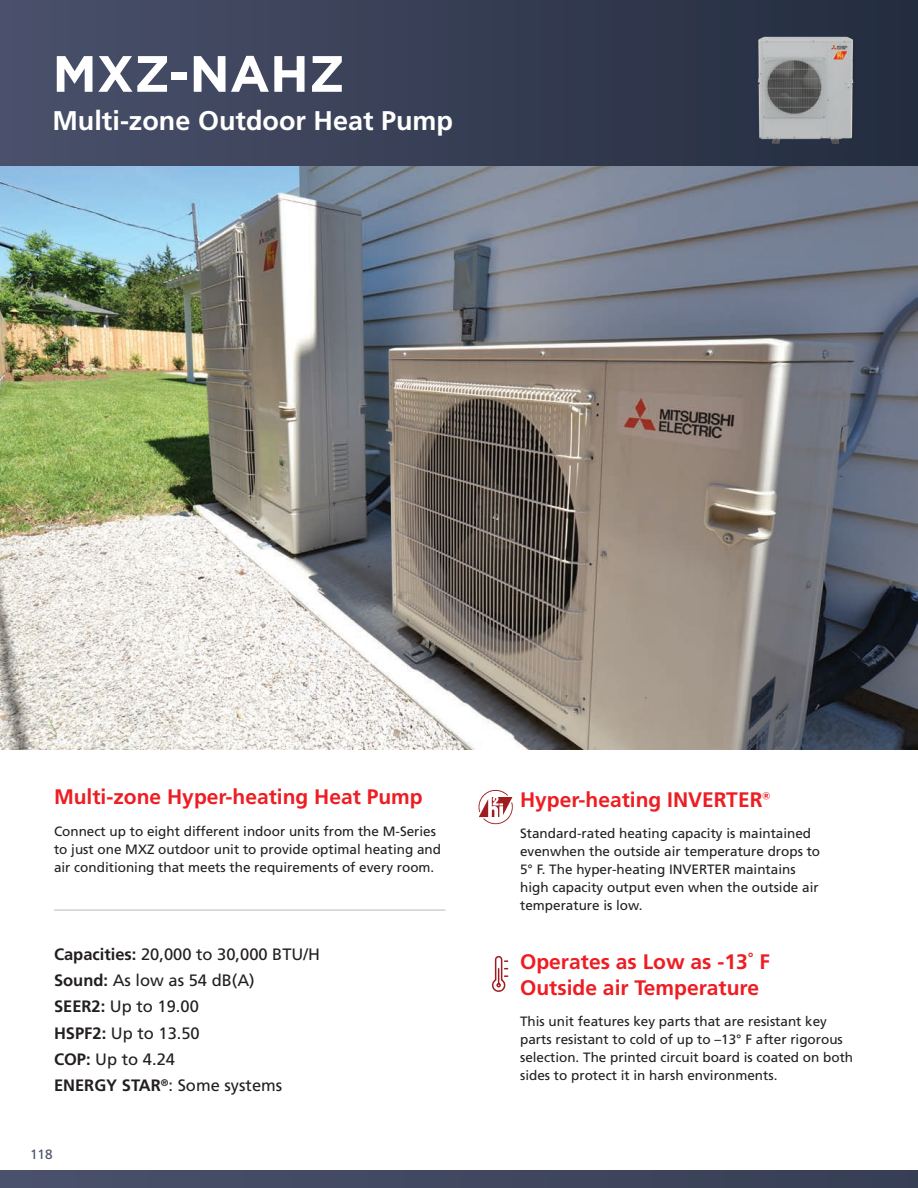
<style>
.page{position:relative;width:918px;height:1188px;background:#fff}
.page>*{position:absolute;margin:0;border:0;box-sizing:border-box;transform-origin:0 0}
.t1{font:700 51px "Gotham";color:#fff}
.t2{font:700 27px "Frutiger LT Pro";color:#fff}
.t3{font:700 21px/25.2px "Frutiger LT Pro";color:#ee1d23}
.t4{font:16.5px/26.2px "Frutiger LT Pro";color:#231f20}
.t5{font:13.5px/18px "Frutiger LT Pro";color:#231f20}
.t6{font:13.5px "Frutiger LT Pro";color:#4a516c}
.s1{font-weight:700}
.s2{font-family:"Gotham"}
</style>
<div class="page">
<div style="left:0;top:1170px;width:918px;height:18px;background:#414860"></div>
<svg style="left:478px;top:790px;width:35px;height:34px"></svg>
<div style="left:0;top:0;width:918px;height:169px;background:linear-gradient(to right,#4a506b,#232c3e)"></div>
<img style="left:0;top:166px;width:918px;height:584px">
<hr style="left:54px;top:910px;width:392px;height:1px;background:#b7bac3">
<svg style="left:492px;top:956px;width:17px;height:36px"></svg>
<img style="left:752px;top:32px;width:108px;height:116px">
<h1 class="t1" style="left:52px;top:40px;width:294px">MXZ-NAHZ</h1>
<h2 class="t2" style="left:52px;top:105px;width:402px">Multi-zone Outdoor Heat Pump</h2>
<h3 class="t3" style="left:54px;top:784px;width:370px">Multi-zone Hyper-heating Heat Pump</h3>
<p class="t5" style="left:54px;top:822px;width:389px">Connect up to eight different indoor units from the M-Series to just one MXZ outdoor unit to provide optimal heating and air conditioning that meets the requirements of every room.</p>
<p class="t4" style="left:54px;top:941px;width:267px"><span class="s1">Capacities:</span> 20,000 to 30,000 BTU/H<br><span class="s1">Sound:</span> As low as 54 dB(A)<br><span class="s1">SEER2:</span> Up to 19.00<br><span class="s1">HSPF2:</span> Up to 13.50<br><span class="s1">COP:</span> Up to 4.24<br><span class="s1">ENERGY STAR</span><sup>®</sup>: Some systems</p>
<p class="t6" style="left:30px;top:1147px;width:24px">118</p>
<h3 class="t3" style="left:520px;top:787px;width:252px">Hyper-heating INVERTER<span class="s2">®</span></h3>
<p class="t5" style="left:520px;top:825px;width:302px">Standard-rated heating capacity is maintained evenwhen the outside air temperature drops to 5° F. The hyper-heating INVERTER maintains high capacity output even when the outside air temperature is low.</p>
<h3 class="t3" style="left:520px;top:950px;width:251px">Operates as Low as -13˚ F<br>Outside air Temperature</h3>
<p class="t5" style="left:520px;top:1012px;width:335px">This unit features key parts that are resistant key parts resistant to cold of up to –13° F after rigorous selection. The printed circuit board is coated on both sides to protect it in harsh environments.</p>
</div>
